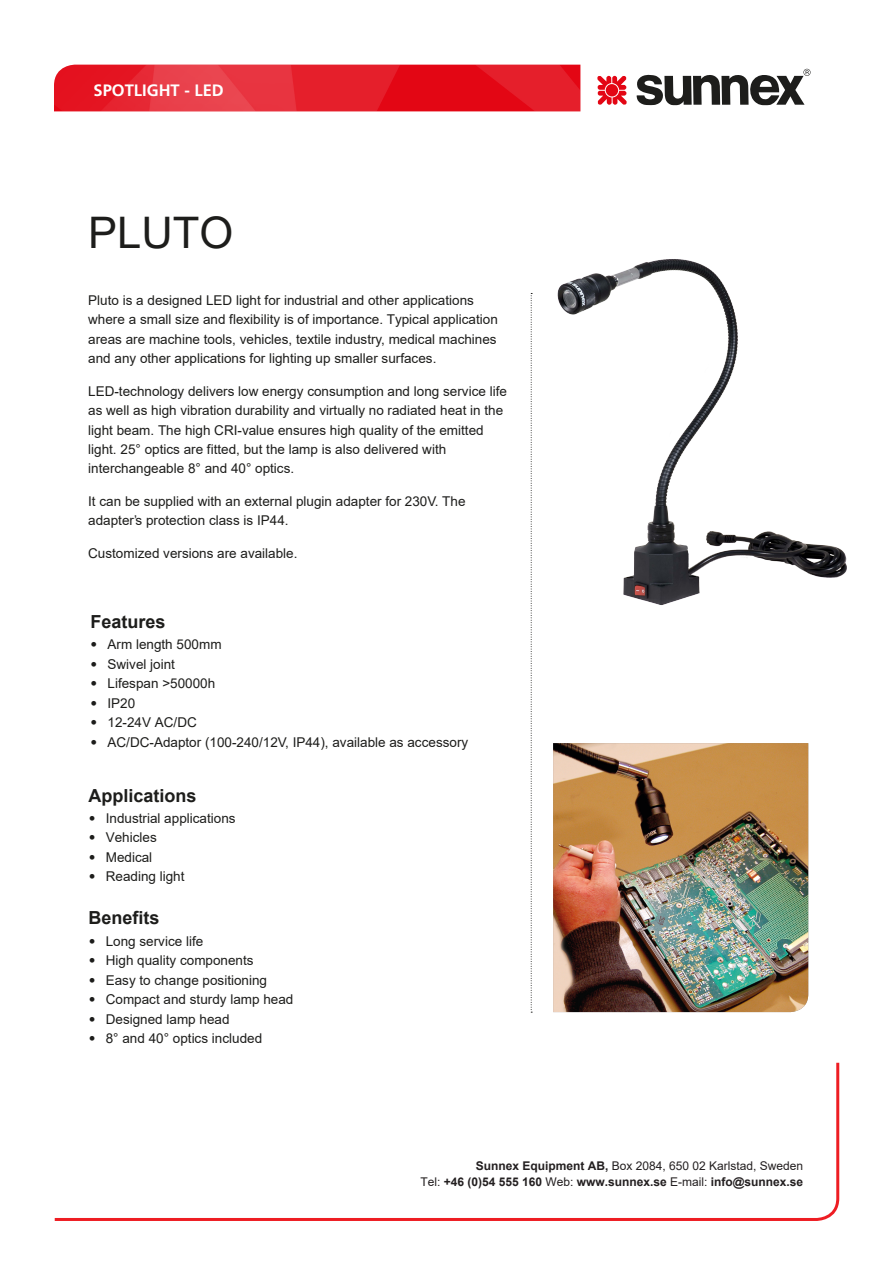
<style>
.page{position:relative;width:893px;height:1263px;background:#fff}
.page>*{position:absolute;margin:0;border:0;box-sizing:border-box;transform-origin:0 0}
.t1{font:43.5px "Arial";color:#1d1d1b}
.t2{font:700 18px "Arial";color:#1d1d1b}
.t3{font:700 16.5px "Frutiger";color:#fff}
.t4{font:13.5px/19.5px "Arial";color:#1d1d1b}
.t5{font:700 12px/15.9px "Arial";color:#231f20;text-align:right}
.s1{font-style:inherit}
.s2{font-family:"Frutiger";font-weight:300}
.s3{font-weight:400}
</style>
<div class="page">
<svg style="left:636px;top:69px;width:175px;height:36px"></svg>
<svg style="left:597px;top:76px;width:30px;height:29px"></svg>
<img style="left:54px;top:65px;width:526px;height:46px">
<svg style="left:531px;top:293px;width:1px;height:720px"></svg>
<img style="left:553px;top:743px;width:255px;height:269px">
<img style="left:557px;top:259px;width:290px;height:346px">
<svg style="left:54px;top:1062px;width:786px;height:159px"></svg>
<p class="t3" style="left:94px;top:80px;width:132px">SPOTLIGHT - LED</p>
<h1 class="t1" style="left:88px;top:203px;width:147px">PLUTO</h1>
<p class="t4" style="left:88px;top:290px;width:411px">Pluto is a designed LED light for industrial and other applications where a small size and flexibility is of importance. Typical application areas are machine tools, vehicles, textile industry, medical machines and any other applications for lighting up smaller surfaces.</p>
<p class="t4" style="left:88px;top:381px;width:420px">LED-technology delivers low energy consumption and long service life as well as high vibration durability and virtually no radiated heat in the light beam. The high CRI-value ensures high quality of the emitted light. 25° optics are fitted, but the lamp is also delivered with interchangeable 8<span class="s1">°</span> and 40° optics.</p>
<p class="t4" style="left:88px;top:491px;width:379px">It can be supplied with an external plugin adapter for 230V. The adapter’s protection class is IP44.</p>
<p class="t4" style="left:88px;top:543px;width:211px">Customized versions are available.</p>
<h2 class="t2" style="left:90px;top:609px;width:77px">Features</h2>
<p class="t4" style="left:91px;top:634px;width:133px"><span class="s2">•</span> Arm length 500mm</p>
<p class="t4" style="left:91px;top:654px;width:86px"><span class="s2">•</span> Swivel joint</p>
<p class="t4" style="left:91px;top:673px;width:126px"><span class="s2">•</span> Lifespan &gt;50000h</p>
<p class="t4" style="left:91px;top:693px;width:46px"><span class="s2">•</span> IP20</p>
<p class="t4" style="left:91px;top:712px;width:108px"><span class="s2">•</span> 12-24V AC/DC</p>
<p class="t4" style="left:91px;top:732px;width:379px"><span class="s2">•</span> AC/DC-Adaptor (100-240/12V, IP44), available as accessory</p>
<h2 class="t2" style="left:89px;top:782px;width:110px">Applications</h2>
<p class="t4" style="left:89px;top:808px;width:148px"><span class="s2">•</span> Industrial applications</p>
<p class="t4" style="left:89px;top:828px;width:70px"><span class="s2">•</span> Vehicles</p>
<p class="t4" style="left:89px;top:847px;width:65px"><span class="s2">•</span> Medical</p>
<p class="t4" style="left:89px;top:867px;width:97px"><span class="s2">•</span> Reading light</p>
<h2 class="t2" style="left:89px;top:905px;width:73px">Benefits</h2>
<p class="t4" style="left:89px;top:931px;width:116px"><span class="s2">•</span> Long service life</p>
<p class="t4" style="left:89px;top:950px;width:166px"><span class="s2">•</span> High quality components</p>
<p class="t4" style="left:89px;top:970px;width:180px"><span class="s2">•</span> Easy to change positioning</p>
<p class="t4" style="left:89px;top:989px;width:206px"><span class="s2">•</span> Compact and sturdy lamp head</p>
<p class="t4" style="left:89px;top:1009px;width:142px"><span class="s2">•</span> Designed lamp head</p>
<p class="t4" style="left:89px;top:1028px;width:175px"><span class="s2">•</span> 8° and 40° optics included</p>
<p class="t5" style="left:420px;top:1157px;width:384px">Sunnex Equipment AB, <span class="s3">Box 2084, 650 02 Karlstad, Sweden<br>Tel:</span> +46 (0)54 555 160 <span class="s3">Web:</span> www.sunnex.se <span class="s3">E-mail:</span> info@sunnex.se</p>
</div>
